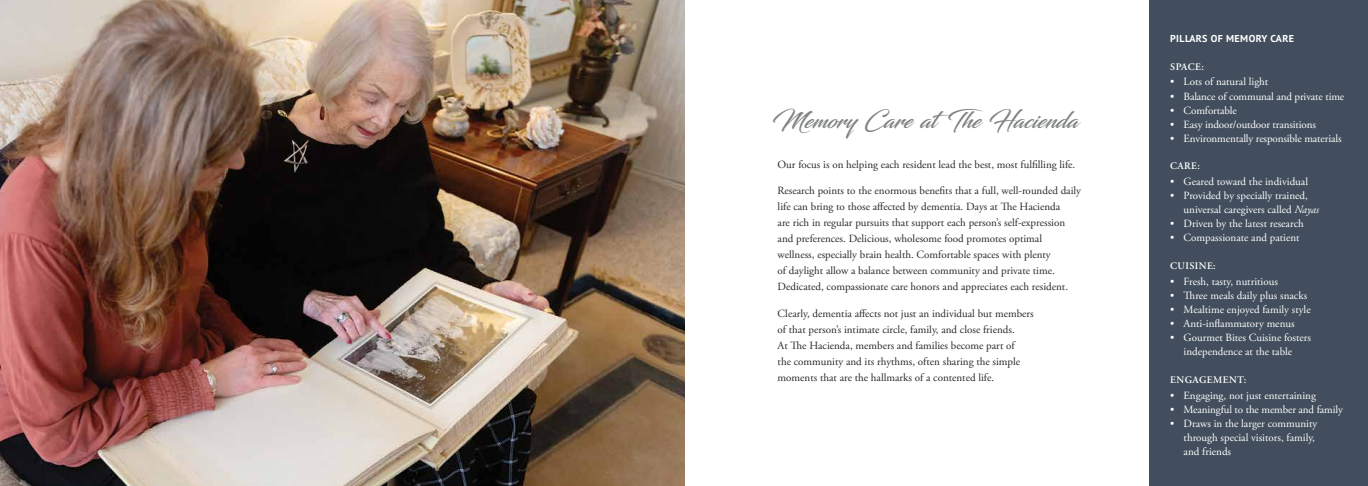
<style>
.page{position:relative;width:1368px;height:486px;background:#fff}
.page>*{position:absolute;margin:0;border:0;box-sizing:border-box;transform-origin:0 0}
.t1{font:23px "Blacksword";color:#7f8183}
.t2{font:11px/16px "Adobe Garamond Pro";color:#292829}
.t3{font:11px/14px "Adobe Garamond Pro";color:#fff}
.t4{font:600 10px "Adobe Garamond Pro";letter-spacing:.045em;color:#fff}
.t5{font:700 10px "PT Sans Pro";letter-spacing:.04em;color:#fff}
.s1{font-style:italic}
</style>
<div class="page">
<img style="left:0;top:0;width:684px;height:486px">
<div style="left:1150px;top:0;width:218px;height:486px;background:#424e5d"></div>
<h1 class="t1" style="left:772px;top:107px;width:308px">Memory Care atThe Hacienda</h1>
<p class="t2" style="left:778px;top:157px;width:299px">Our focus is on helping each resident lead the best, most fulfilling life.</p>
<p class="t2" style="left:778px;top:183px;width:305px">Research points to the enormous benefits that a full, well-rounded daily life can bring to those affected by dementia. Days at The Hacienda<br>are rich in regular pursuits that support each person’s self-expression and preferences. Delicious, wholesome food promotes optimal wellness, especially brain health. Comfortable spaces with plenty<br>of daylight allow a balance between community and private time.<br>Dedicated, compassionate care honors and appreciates each resident.</p>
<p class="t2" style="left:778px;top:306px;width:258px">Clearly, dementia affects not just an individual but members of that person’s intimate circle, family, and close friends.<br>At The Hacienda, members and families become part of<br>the community and its rhythms, often sharing the simple moments that are the hallmarks of a contented life.</p>
<p class="t5" style="left:1170px;top:32px;width:125px">PILLARS OF MEMORY CARE</p>
<p class="t4" style="left:1170px;top:61px;width:35px">SPACE:</p>
<p class="t3" style="left:1170px;top:75px;width:100px">• Lots of natural light</p>
<p class="t3" style="left:1170px;top:89px;width:176px">• Balance of communal and private time</p>
<p class="t3" style="left:1170px;top:103px;width:68px">• Comfortable</p>
<p class="t3" style="left:1170px;top:117px;width:147px">• Easy indoor/outdoor transitions</p>
<p class="t3" style="left:1170px;top:131px;width:173px">• Environmentally responsible materials</p>
<p class="t4" style="left:1170px;top:161px;width:31px">CARE:</p>
<p class="t3" style="left:1170px;top:175px;width:139px">• Geared toward the individual</p>
<p class="t3" style="left:1184px;top:189px;width:137px;text-indent:-13px">• Provided by specially trained, universal caregivers called <span class="s1">Nayas</span></p>
<p class="t3" style="left:1170px;top:217px;width:135px">• Driven by the latest research</p>
<p class="t3" style="left:1170px;top:231px;width:131px">• Compassionate and patient</p>
<p class="t4" style="left:1170px;top:260px;width:47px">CUISINE:</p>
<p class="t3" style="left:1170px;top:275px;width:109px">• Fresh, tasty, nutritious</p>
<p class="t3" style="left:1170px;top:289px;width:139px">• Three meals daily plus snacks</p>
<p class="t3" style="left:1170px;top:303px;width:142px">• Mealtime enjoyed family style</p>
<p class="t3" style="left:1170px;top:317px;width:126px">• Anti-inflammatory menus</p>
<p class="t3" style="left:1170px;top:331px;width:143px;text-align:center">• Gourmet Bites Cuisine fosters independence at the table</p>
<p class="t4" style="left:1170px;top:374px;width:78px">ENGAGEMENT:</p>
<p class="t3" style="left:1170px;top:389px;width:147px">• Engaging, not just entertaining</p>
<p class="t3" style="left:1170px;top:403px;width:174px">• Meaningful to the member and family</p>
<p class="t3" style="left:1184px;top:417px;width:135px;text-indent:-13px">• Draws in the larger community through special visitors, family, and friends</p>
</div>
